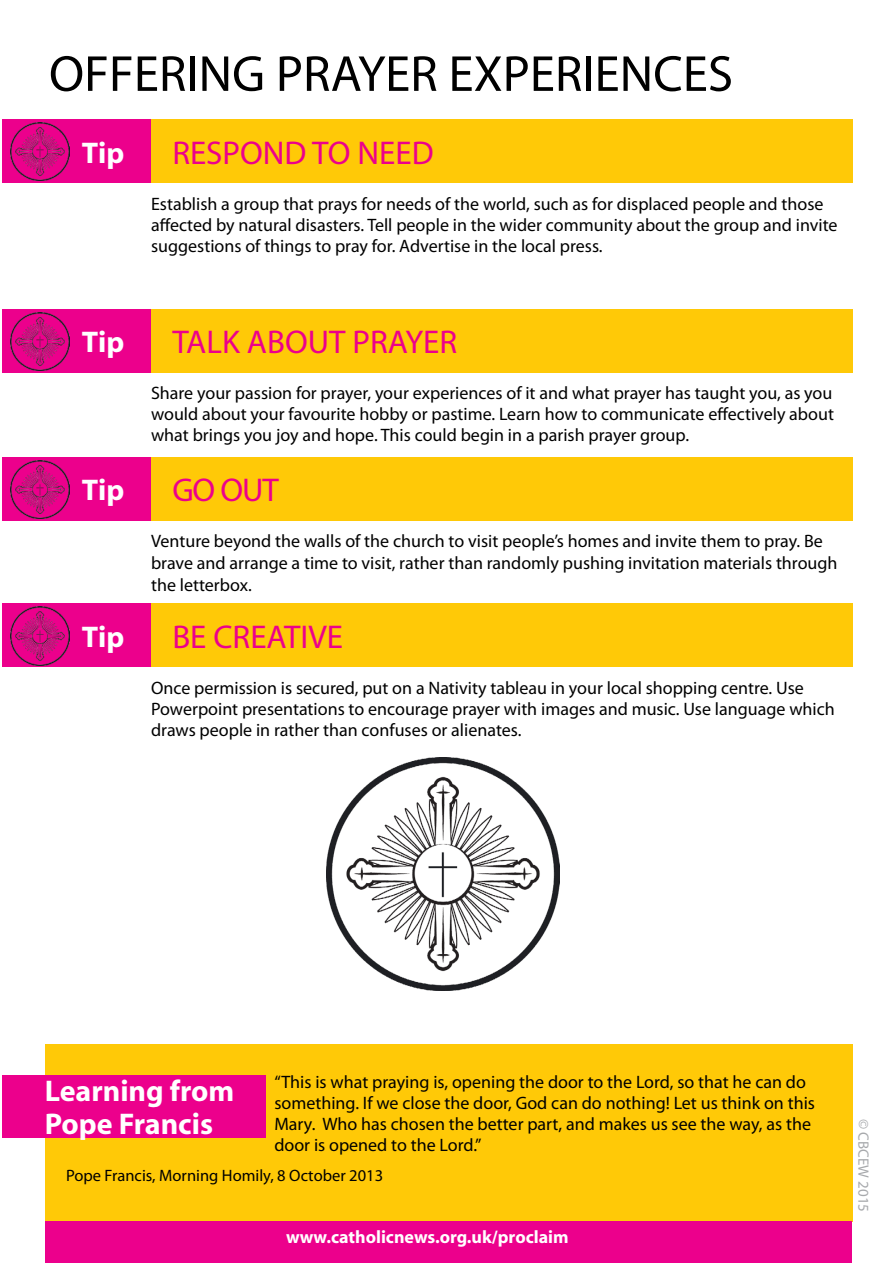
<style>
.page{position:relative;width:893px;height:1263px;background:#fff}
.page>*{position:absolute;margin:0;border:0;box-sizing:border-box;transform-origin:0 0}
.t1{font:51px "Myriad Pro";color:#000}
.t2{font:33px "Myriad Pro";color:#ec008c}
.t3{font:700 30px/33px "Myriad";color:#fff}
.t4{font:18px/21px "Myriad Pro";color:#000}
.t5{font:700 18px "Myriad";color:#fff}
.t6{font:16.5px "Myriad Pro";color:#000}
.t7{font:15px "Myriad Pro";color:#a7a9ac}
</style>
<div class="page">
<div style="left:151px;top:120px;width:702px;height:63px;background:#ffc907"></div>
<div style="left:151px;top:309px;width:702px;height:64px;background:#ffc907"></div>
<div style="left:151px;top:457px;width:702px;height:64px;background:#ffc907"></div>
<div style="left:151px;top:603px;width:702px;height:64px;background:#ffc907"></div>
<img style="left:327px;top:758px;width:232px;height:232px">
<div style="left:45px;top:1044px;width:808px;height:178px;background:#ffc907"></div>
<div style="left:46px;top:1222px;width:806px;height:41px;background:#ec008c"></div>
<div style="left:2px;top:1075px;width:264px;height:62px;background:#ec008c"></div>
<div style="left:2px;top:603px;width:149px;height:64px;background:#ec008c"></div>
<img style="left:11px;top:607px;width:58px;height:58px">
<div style="left:2px;top:457px;width:149px;height:64px;background:#ec008c"></div>
<img style="left:11px;top:460px;width:58px;height:59px">
<div style="left:2px;top:309px;width:149px;height:64px;background:#ec008c"></div>
<img style="left:11px;top:312px;width:58px;height:59px">
<div style="left:2px;top:119px;width:149px;height:64px;background:#ec008c"></div>
<img style="left:11px;top:122px;width:58px;height:59px">
<h1 class="t1" style="left:49px;top:42px;width:685px">OFFERING PRAYER EXPERIENCES</h1>
<h3 class="t3" style="left:82px;top:137px;width:44px">Tip</h3>
<h2 class="t2" style="left:172px;top:132px;width:263px">RESPOND TO NEED</h2>
<p class="t4" style="left:151px;top:193px;width:688px">Establish a group that prays for needs of the world, such as for displaced people and those affected by natural disasters. Tell people in the wider community about the group and invite suggestions of things to pray for. Advertise in the local press.</p>
<h3 class="t3" style="left:82px;top:327px;width:44px">Tip</h3>
<h2 class="t2" style="left:172px;top:322px;width:286px">TALK ABOUT PRAYER</h2>
<p class="t4" style="left:151px;top:382px;width:684px;text-align:justify">Share your passion for prayer, your experiences of it and what prayer has taught you, as you would about your favourite hobby or pastime. Learn how to communicate effectively about what brings you joy and hope. This could begin in a parish prayer group.</p>
<h3 class="t3" style="left:82px;top:475px;width:44px">Tip</h3>
<h2 class="t2" style="left:172px;top:470px;width:108px">GO OUT</h2>
<p class="t4" style="left:151px;top:530px;width:688px;line-height:21.6px">Venture beyond the walls of the church to visit people’s homes and invite them to pray. Be brave and arrange a time to visit, rather than randomly pushing invitation materials through the letterbox.</p>
<h3 class="t3" style="left:82px;top:621px;width:44px">Tip</h3>
<h2 class="t2" style="left:172px;top:616px;width:172px">BE CREATIVE</h2>
<p class="t4" style="left:151px;top:677px;width:685px">Once permission is secured, put on a Nativity tableau in your local shopping centre. Use<br>Powerpoint presentations to encourage prayer with images and music. Use language which draws people in rather than confuses or alienates.</p>
<p class="t4" style="left:274px;top:1071px;width:542px">“This is what praying is, opening the door to the Lord, so that he can do something. If we close the door, God can do nothing! Let us think on this Mary. Who has chosen the better part, and makes us see the way, as the door is opened to the Lord.”</p>
<p class="t6" style="left:66px;top:1165px;width:319px">Pope Francis, Morning Homily, 8 October 2013</p>
<h3 class="t3" style="left:45px;top:1075px;width:191px">Learning from<br>Pope Francis</h3>
<p class="t5" style="left:286px;top:1227px;width:284px">www.catholicnews.org.uk/proclaim</p>
<p class="t7" style="left:873px;top:1119px;width:95px;rotate:90deg">© CBCEW 2015</p>
</div>
